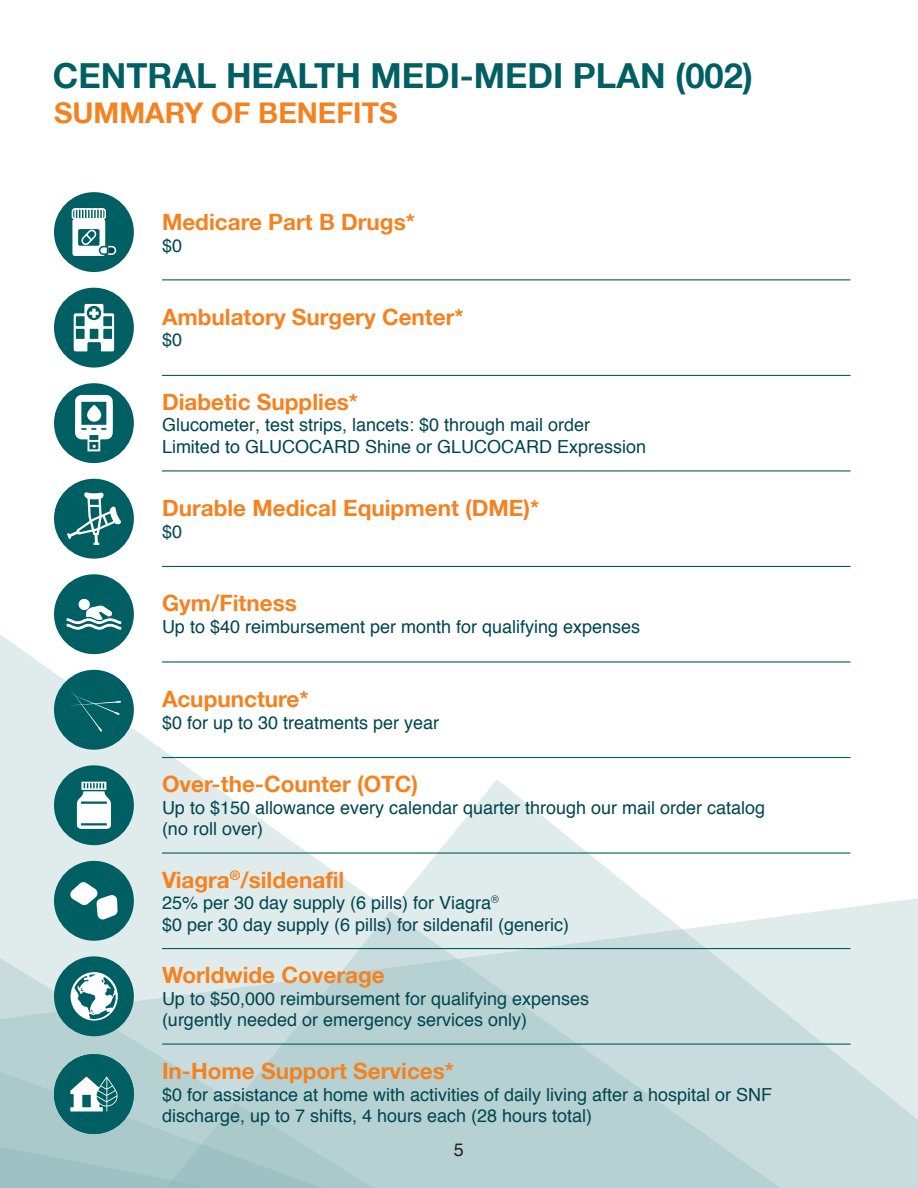
<style>
.page{position:relative;width:918px;height:1188px;background:#fff}
.page>*{position:absolute;margin:0;border:0;box-sizing:border-box;transform-origin:0 0}
.t1{font:700 34.5px "Helvetica 75";color:#005f62}
.t2{font:700 28.5px "Helvetica 75";color:#f58220}
.t3{font:700 22.5px "Helvetica 75";color:#f58220}
.t4{font:18px "Helvetica";color:#00464f}
.t5{font:18px "Helvetica";color:#231f20}
</style>
<div class="page">
<svg style="left:0;top:634px;width:918px;height:316px"></svg>
<svg style="left:54px;top:192px;width:80px;height:80px"></svg>
<div style="left:74px;top:208px;width:5px;height:12px;border:2px solid #fff"></div>
<div style="left:80px;top:208px;width:5px;height:12px;border:2px solid #fff"></div>
<div style="left:87px;top:208px;width:4px;height:12px;border:2px solid #fff"></div>
<div style="left:93px;top:208px;width:4px;height:12px;border:2px solid #fff"></div>
<div style="left:99px;top:208px;width:4px;height:12px;border:2px solid #fff"></div>
<svg style="left:54px;top:479px;width:80px;height:80px"></svg>
<svg style="left:54px;top:574px;width:80px;height:80px"></svg>
<svg style="left:54px;top:861px;width:80px;height:80px;background:#519293"></svg>
<svg style="left:54px;top:670px;width:80px;height:80px;background:#378184"></svg>
<svg style="left:54px;top:383px;width:80px;height:80px"></svg>
<svg style="left:0;top:950px;width:918px;height:238px;background:#bbd4d5"></svg>
<svg style="left:54px;top:288px;width:80px;height:80px"></svg>
<svg style="left:54px;top:765px;width:80px;height:80px"></svg>
<hr style="left:162px;top:279px;width:688px;height:1px;background:#005f62">
<hr style="left:162px;top:375px;width:688px;height:1px;background:#005f62">
<hr style="left:162px;top:470px;width:688px;height:1px;background:#005f62">
<hr style="left:162px;top:566px;width:688px;height:1px;background:#005f62">
<hr style="left:162px;top:661px;width:688px;height:2px;background:#005f62">
<hr style="left:162px;top:757px;width:688px;height:1px;background:#005f62">
<hr style="left:162px;top:852px;width:688px;height:2px;background:#005f62">
<hr style="left:162px;top:948px;width:688px;height:1px;background:#005f62">
<hr style="left:162px;top:1044px;width:688px;height:1px;background:#005f62">
<p class="t1" style="left:53px;top:55px;width:702px">CENTRAL HEALTH MEDI-MEDI PLAN (002)</p>
<p class="t2" style="left:54px;top:95px;width:345px">SUMMARY OF BENEFITS</p>
<p class="t3" style="left:162px;top:208px;width:254px">Medicare Part B Drugs*</p>
<p class="t4" style="left:162px;top:234px;width:22px">$0</p>
<p class="t3" style="left:162px;top:303px;width:303px">Ambulatory Surgery Center*</p>
<p class="t4" style="left:162px;top:329px;width:22px">$0</p>
<p class="t3" style="left:162px;top:388px;width:198px">Diabetic Supplies*</p>
<p class="t4" style="left:162px;top:414px;width:430px">Glucometer, test strips, lancets: $0 through mail order</p>
<p class="t4" style="left:162px;top:435px;width:486px">Limited to GLUCOCARD Shine or GLUCOCARD Expression</p>
<p class="t3" style="left:162px;top:494px;width:379px">Durable Medical Equipment (DME)*</p>
<p class="t4" style="left:162px;top:520px;width:22px">$0</p>
<p class="t3" style="left:162px;top:590px;width:136px">Gym/Fitness</p>
<p class="t4" style="left:162px;top:615px;width:480px">Up to $40 reimbursement per month for qualifying expenses</p>
<p class="t3" style="left:162px;top:685px;width:148px">Acupuncture*</p>
<p class="t4" style="left:162px;top:711px;width:279px">$0 for up to 30 treatments per year</p>
<p class="t3" style="left:162px;top:770px;width:258px">Over-the-Counter (OTC)</p>
<p class="t4" style="left:162px;top:796px;width:605px">Up to $150 allowance every calendar quarter through our mail order catalog</p>
<p class="t4" style="left:162px;top:818px;width:103px">(no roll over)</p>
<p class="t3" style="left:162px;top:866px;width:184px">Viagra<sup>®</sup>/sildenafil</p>
<p class="t4" style="left:162px;top:892px;width:338px">25% per 30 day supply (6 pills) for Viagra<sup>®</sup></p>
<p class="t4" style="left:162px;top:913px;width:409px">$0 per 30 day supply (6 pills) for sildenafil (generic)</p>
<p class="t3" style="left:162px;top:961px;width:224px">Worldwide Coverage</p>
<p class="t4" style="left:162px;top:987px;width:429px">Up to $50,000 reimbursement for qualifying expenses</p>
<p class="t4" style="left:162px;top:1009px;width:367px">(urgently needed or emergency services only)</p>
<p class="t3" style="left:162px;top:1057px;width:294px">In-Home Support Services*</p>
<p class="t4" style="left:162px;top:1083px;width:612px">$0 for assistance at home with activities of daily living after a hospital or SNF</p>
<p class="t4" style="left:162px;top:1105px;width:432px">discharge, up to 7 shifts, 4 hours each (28 hours total)</p>
<p class="t5" style="left:454px;top:1138px;width:12px">5</p>
</div>
